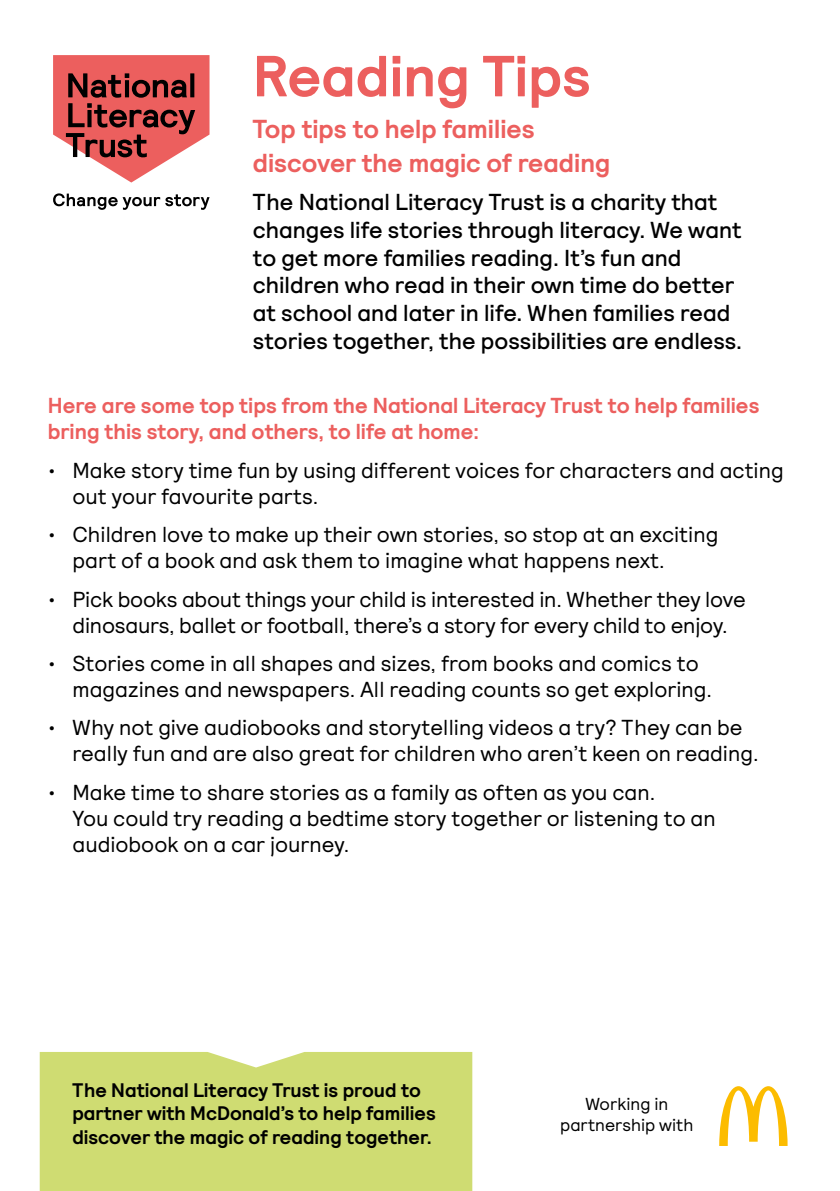
<style>
.page{position:relative;width:840px;height:1191px;background:#fff}
.page>*{position:absolute;margin:0;border:0;box-sizing:border-box;transform-origin:0 0}
.t1{font:700 57.8px "Relative NLT";color:#ec5f5e}
.t2{font:700 26px/34.4px "Relative NLT";color:#ec5f5e}
.t3{font:500 23.2px/27.8px "Relative NLT";color:#000}
.t4{font:21.6px/26px "Relative NLT";color:#000}
.t5{font:700 21.6px/26px "Relative NLT";color:#ec5f5e}
.t6{font:700 19.6px/23.6px "Relative NLT";color:#000}
.t7{font:17.4px/20.8px "Relative NLT";color:#000;text-align:center}
</style>
<div class="page">
<div style="left:40px;top:1052px;width:432px;height:139px;background:#cfdc72"></div>
<svg style="left:719px;top:1086px;width:68px;height:60px"></svg>
<svg style="left:53px;top:55px;width:156px;height:127px"></svg>
<svg style="left:53px;top:193px;width:156px;height:17px"></svg>
<h1 class="t1" style="left:253px;top:55px;width:339px">Reading Tips</h1>
<p class="t2" style="left:253px;top:114px;width:359px">Top tips to help families discover the magic of reading</p>
<p class="t3" style="left:253px;top:190px;width:490px">The National Literacy Trust is a charity that changes life stories through literacy. We want to get more families reading. It’s fun and children who read in their own time do better at school and later in life. When families read stories together, the possibilities are endless.</p>
<p class="t5" style="left:48px;top:394px;width:712px">Here are some top tips from the National Literacy Trust to help families bring this story, and others, to life at home:</p>
<p class="t4" style="left:72px;top:460px;width:712px;text-indent:-25px">• Make story time fun by using different voices for characters and acting out your favourite parts.</p>
<p class="t4" style="left:72px;top:524px;width:647px;text-indent:-25px">• Children love to make up their own stories, so stop at an exciting part of a book and ask them to imagine what happens next.</p>
<p class="t4" style="left:48px;top:588px;width:699px;text-align:center">• Pick books about things your child is interested in. Whether they love dinosaurs, ballet or football, there’s a story for every child to enjoy.</p>
<p class="t4" style="left:72px;top:652px;width:640px;text-indent:-25px">• Stories come in all shapes and sizes, from books and comics to magazines and newspapers. All reading counts so get exploring.</p>
<p class="t4" style="left:72px;top:717px;width:687px;text-indent:-25px">• Why not give audiobooks and storytelling videos a try? They can be really fun and are also great for children who aren’t keen on reading.</p>
<p class="t4" style="left:72px;top:781px;width:644px;text-indent:-25px">• Make time to share stories as a family as often as you can.<br>You could try reading a bedtime story together or listening to an audiobook on a car journey.</p>
<p class="t6" style="left:72px;top:1080px;width:365px">The National Literacy Trust is proud to partner with McDonald’s to help families discover the magic of reading together.</p>
<p class="t7" style="left:560px;top:1095px;width:135px">Working in partnership with</p>
</div>
